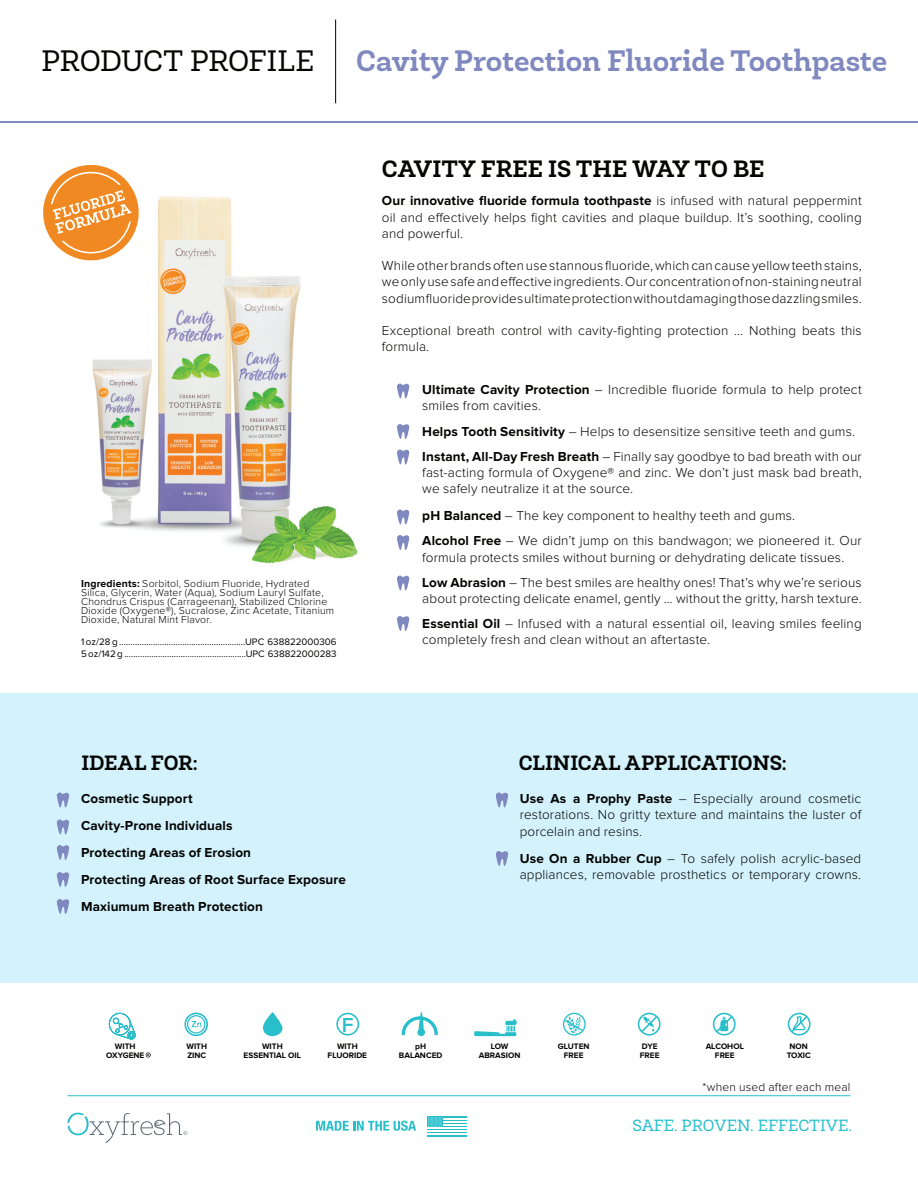
<style>
.page{position:relative;width:918px;height:1188px;background:#fff}
.page>*{position:absolute;margin:0;border:0;box-sizing:border-box;transform-origin:0 0}
.t1{font:700 30px "Newslab";color:#8089bf}
.t2{font:30px "Newslab";letter-spacing:-.015em;color:#040503}
.t3{font:700 24px "Newslab";letter-spacing:.005em;color:#040503}
.t4{font:700 21px "Newslab";color:#040503}
.t5{font:600 21px "Proxima Nova";color:#28bfca}
.t6{font:16.5px "Newslab";color:#28bfca}
.t7{font:300 13.5px/16.2px "Proxima Nova";letter-spacing:.01em;color:#040503}
.t8{font:700 13.5px/27px "Proxima Nova";letter-spacing:.01em;color:#040503}
.t9{font:300 12px "Proxima Nova";letter-spacing:.015em;color:#040503}
.t10{font:300 10.5px/9px "Proxima Nova";letter-spacing:.02em;color:#040503}
.t11{font:9.75px/12px "Proxima Nova";color:#040503}
.t12{font:700 8.25px/9px "Proxima Nova";color:#040503;text-align:center}
.s1{font-weight:700}
</style>
<div class="page">
<hr style="left:68px;top:1095px;width:782px;height:1px;background:#28bfca">
<svg style="left:67px;top:1113px;width:120px;height:30px"></svg>
<img style="left:92px;top:196px;width:266px;height:368px">
<hr style="left:0;top:122px;width:918px;height:1px;background:#8089bf">
<div style="left:0;top:693px;width:918px;height:290px;background:#d3f2fc"></div>
<svg style="left:316px;top:1121px;width:100px;height:10px"></svg>
<hr style="left:427px;top:1117px;width:40px;height:1px;background:#28bfca">
<hr style="left:427px;top:1120px;width:40px;height:1px;background:#28bfca">
<hr style="left:427px;top:1123px;width:40px;height:1px;background:#28bfca">
<hr style="left:427px;top:1126px;width:40px;height:1px;background:#28bfca">
<hr style="left:427px;top:1129px;width:40px;height:1px;background:#28bfca">
<hr style="left:427px;top:1132px;width:40px;height:1px;background:#28bfca">
<hr style="left:427px;top:1135px;width:40px;height:1px;background:#28bfca">
<div style="left:427px;top:1117px;width:16px;height:10px;background:#28bfca"></div>
<svg style="left:428px;top:1117px;width:15px;height:10px"></svg>
<hr style="left:335px;top:20px;width:1px;height:83px;background:#231f20">
<svg style="left:397px;top:383px;width:12px;height:16px"></svg>
<svg style="left:397px;top:424px;width:12px;height:15px"></svg>
<svg style="left:397px;top:449px;width:12px;height:16px"></svg>
<svg style="left:397px;top:509px;width:12px;height:16px"></svg>
<svg style="left:397px;top:535px;width:12px;height:15px"></svg>
<svg style="left:57px;top:792px;width:12px;height:16px"></svg>
<svg style="left:57px;top:819px;width:12px;height:16px"></svg>
<svg style="left:57px;top:845px;width:12px;height:15px"></svg>
<svg style="left:57px;top:872px;width:12px;height:15px"></svg>
<svg style="left:57px;top:899px;width:12px;height:15px"></svg>
<svg style="left:496px;top:792px;width:12px;height:16px"></svg>
<svg style="left:496px;top:851px;width:12px;height:15px"></svg>
<svg style="left:397px;top:575px;width:12px;height:16px"></svg>
<svg style="left:43px;top:165px;width:101px;height:101px"></svg>
<svg style="left:402px;top:1012px;width:36px;height:25px"></svg>
<svg style="left:713px;top:1013px;width:23px;height:23px"></svg>
<svg style="left:638px;top:1013px;width:23px;height:23px"></svg>
<svg style="left:263px;top:1012px;width:20px;height:24px"></svg>
<svg style="left:108px;top:1012px;width:28px;height:28px"></svg>
<svg style="left:474px;top:1019px;width:43px;height:17px"></svg>
<svg style="left:788px;top:1013px;width:23px;height:23px"></svg>
<svg style="left:336px;top:1013px;width:23px;height:23px"></svg>
<svg style="left:184px;top:1013px;width:24px;height:23px"></svg>
<svg style="left:563px;top:1013px;width:23px;height:23px"></svg>
<svg style="left:146px;top:1052px;width:5px;height:5px"></svg>
<svg style="left:397px;top:616px;width:12px;height:15px"></svg>
<h1 class="t2" style="left:42px;top:42px;width:274px">PRODUCT PROFILE</h1>
<h1 class="t1" style="left:356px;top:42px;width:533px">Cavity Protection Fluoride Toothpaste</h1>
<p class="t10" style="left:81px;top:580px;width:255px"><span class="s1">Ingredients:</span> Sorbitol, Sodium Fluoride, Hydrated Silica, Glycerin, Water (Aqua), Sodium Lauryl Sulfate, Chondrus Crispus (Carrageenan), Stabilized Chlorine Dioxide (Oxygene®), Sucralose, Zinc Acetate, Titanium Dioxide, Natural Mint Flavor.</p>
<p class="t11" style="left:81px;top:636px;width:257px">1 oz/28 g ........................................................UPC 638822000306<br>5 oz/142 g ......................................................UPC 638822000283</p>
<h2 class="t3" style="left:382px;top:154px;width:384px">CAVITY FREE IS THE WAY TO BE</h2>
<p class="t7" style="left:382px;top:193px;width:481px;text-align:justify"><span class="s1">Our innovative fluoride formula toothpaste</span> is infused with natural peppermint oil and effectively helps fight cavities and plaque buildup. It’s soothing, cooling and powerful.</p>
<p class="t7" style="left:382px;top:258px;width:481px;text-align:justify">While other brands often use stannous fluoride, which can cause yellow teeth stains, we only use safe and effective ingredients. Our concentration of non-staining neutral sodium fluoride provides ultimate protection without damaging those dazzling smiles.</p>
<p class="t7" style="left:382px;top:323px;width:481px">Exceptional breath control with cavity-fighting protection ... Nothing beats this formula.</p>
<p class="t7" style="left:422px;top:382px;width:441px"><span class="s1">Ultimate Cavity Protection</span> – Incredible fluoride formula to help protect smiles from cavities.</p>
<p class="t7" style="left:422px;top:419px;width:441px;line-height:25.2px"><span class="s1">Helps Tooth Sensitivity</span> – Helps to desensitize sensitive teeth and gums.<br><span class="s1">Instant, All-Day Fresh Breath</span> – Finally say goodbye to bad breath with our</p>
<p class="t7" style="left:422px;top:465px;width:441px">fast-acting formula of Oxygene® and zinc. We don’t just mask bad breath, we safely neutralize it at the source.</p>
<p class="t7" style="left:422px;top:504px;width:441px;line-height:25.2px"><span class="s1">pH Balanced</span> – The key component to healthy teeth and gums.<br><span class="s1">Alcohol Free</span> – We didn’t jump on this bandwagon; we pioneered it. Our</p>
<p class="t7" style="left:422px;top:545px;width:441px;line-height:25.2px">formula protects smiles without burning or dehydrating delicate tissues.<br><span class="s1">Low Abrasion</span> – The best smiles are healthy ones! That’s why we’re serious</p>
<p class="t7" style="left:422px;top:586px;width:441px;line-height:25.2px">about protecting delicate enamel, gently ... without the gritty, harsh texture.<br><span class="s1">Essential Oil</span> – Infused with a natural essential oil, leaving smiles feeling</p>
<p class="t7" style="left:422px;top:632px;width:289px">completely fresh and clean without an aftertaste.</p>
<h3 class="t4" style="left:81px;top:749px;width:118px">IDEAL FOR:</h3>
<p class="t8" style="left:81px;top:786px;width:266px">Cosmetic Support<br>Cavity-Prone Individuals<br>Protecting Areas of Erosion<br>Protecting Areas of Root Surface Exposure<br>Maxiumum Breath Protection</p>
<h3 class="t4" style="left:519px;top:749px;width:269px">CLINICAL APPLICATIONS:</h3>
<p class="t7" style="left:520px;top:791px;width:343px;text-align:justify"><span class="s1">Use As a Prophy Paste</span> – Especially around cosmetic restorations. No gritty texture and maintains the luster of porcelain and resins.</p>
<p class="t7" style="left:520px;top:851px;width:343px"><span class="s1">Use On a Rubber Cup</span> – To safely polish acrylic-based appliances, removable prosthetics or temporary crowns.</p>
<h3 class="t5" style="left:342px;top:1015px;width:13px">F</h3>
<p class="t12" style="left:106px;top:1042px;width:40px">WITH<br>OXYGENE</p>
<p class="t12" style="left:186px;top:1042px;width:22px;text-align:left">WITH<br>ZINC</p>
<p class="t12" style="left:706px;top:1042px;width:40px">ALCOHOL<br>FREE</p>
<p class="t12" style="left:479px;top:1042px;width:43px">LOW<br>ABRASION</p>
<p class="t12" style="left:558px;top:1042px;width:33px">GLUTEN<br>FREE</p>
<p class="t12" style="left:399px;top:1042px;width:45px">pH<br>BALANCED</p>
<p class="t12" style="left:640px;top:1042px;width:21px;text-align:left">DYE<br>FREE</p>
<p class="t12" style="left:244px;top:1043px;width:59px">WITH<br>ESSENTIAL OIL</p>
<p class="t12" style="left:328px;top:1043px;width:41px">WITH<br>FLUORIDE</p>
<p class="t12" style="left:787px;top:1042px;width:26px">NON<br>TOXIC</p>
<p class="t9" style="left:702px;top:1081px;width:150px">*when used after each meal</p>
<p class="t6" style="left:632px;top:1115px;width:221px">SAFE. PROVEN. EFFECTIVE.</p>
</div>
